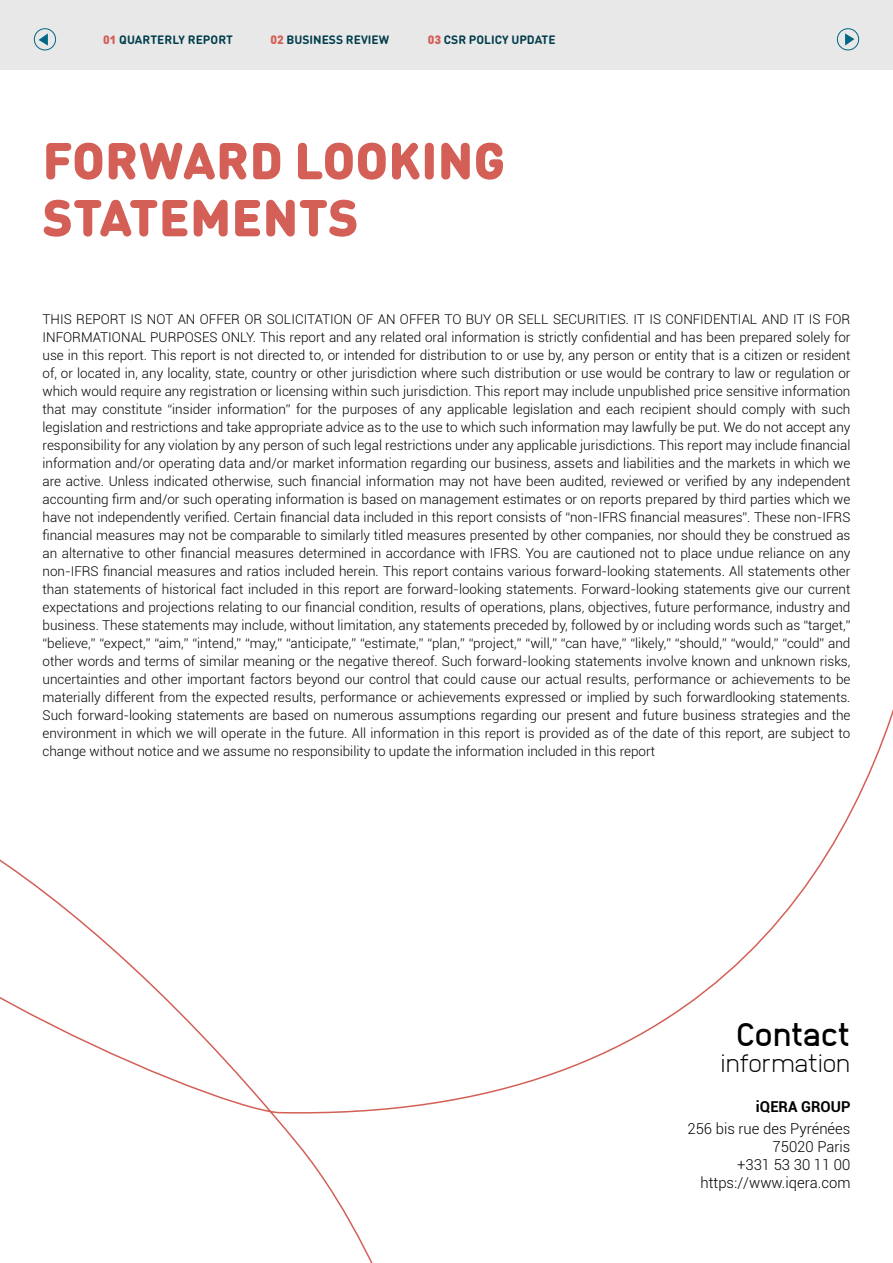
<style>
.page{position:relative;width:893px;height:1263px;background:#fff}
.page>*{position:absolute;margin:0;border:0;box-sizing:border-box;transform-origin:0 0}
.t1{font:900 51px/57px "DIN Round Pro";letter-spacing:.005em;color:#d35f56}
.t2{font:700 32.85px "Anodina";letter-spacing:-.05em;color:#000}
.t3{font:200 25.2px "Anodina";letter-spacing:-.02em;color:#000}
.t4{font:300 15px/18px "Roboto";color:#000;text-align:right}
.t5{font:700 15px "Roboto";color:#000}
.t6{font:300 13.5px/18px "Roboto";color:#000;text-align:justify}
.t7{font:700 12px "DIN Round Pro";color:#033e4c}
.s1{font-weight:900;color:#d35f56}
</style>
<div class="page">
<div style="left:0;top:0;width:893px;height:69px;background:#e8e8e8"></div>
<div style="left:34px;top:29px;width:22px;height:21px;border:1px solid #006784;border-radius:50%"></div>
<div style="left:837px;top:29px;width:22px;height:21px;border:1px solid #006784;border-radius:50%"></div>
<svg style="left:39px;top:33px;width:9px;height:13px"></svg>
<svg style="left:845px;top:33px;width:9px;height:13px"></svg>
<svg style="left:0;top:709px;width:893px;height:554px"></svg>
<p class="t7" style="left:103px;top:31px;width:131px"><span class="s1">01</span> QUARTERLY REPORT</p>
<p class="t7" style="left:270px;top:31px;width:120px"><span class="s1">02</span> BUSINESS REVIEW</p>
<p class="t7" style="left:428px;top:31px;width:129px"><span class="s1">03</span> CSR POLICY UPDATE</p>
<h1 class="t1" style="left:43px;top:129px;width:464px">FORWARD LOOKING<br>STATEMENTS</h1>
<p class="t6" style="left:43px;top:310px;width:809px">THIS REPORT IS NOT AN OFFER OR SOLICITATION OF AN OFFER TO BUY OR SELL SECURITIES. IT IS CONFIDENTIAL AND IT IS FOR INFORMATIONAL PURPOSES ONLY. This report and any related oral information is strictly confidential and has been prepared solely for use in this report. This report is not directed to, or intended for distribution to or use by, any person or entity that is a citizen or resident of, or located in, any locality, state, country or other jurisdiction where such distribution or use would be contrary to law or regulation or which would require any registration or licensing within such jurisdiction. This report may include unpublished price sensitive information that may constitute “insider information” for the purposes of any applicable legislation and each recipient should comply with such legislation and restrictions and take appropriate advice as to the use to which such information may lawfully be put. We do not accept any responsibility for any violation by any person of such legal restrictions under any applicable jurisdictions. This report may include financial information and/or operating data and/or market information regarding our business, assets and liabilities and the markets in which we are active. Unless indicated otherwise, such financial information may not have been audited, reviewed or verified by any independent accounting firm and/or such operating information is based on management estimates or on reports prepared by third parties which we have not independently verified. Certain financial data included in this report consists of “non-IFRS financial measures”. These non-IFRS financial measures may not be comparable to similarly titled measures presented by other companies, nor should they be construed as an alternative to other financial measures determined in accordance with IFRS. You are cautioned not to place undue reliance on any non-IFRS financial measures and ratios included herein. This report contains various forward-looking statements. All statements other than statements of historical fact included in this report are forward-looking statements. Forward-looking statements give our current expectations and projections relating to our financial condition, results of operations, plans, objectives, future performance, industry and business. These statements may include, without limitation, any statements preceded by, followed by or including words such as “target,” “believe,” “expect,” “aim,” “intend,” “may,” “anticipate,” “estimate,” “plan,” “project,” “will,” “can have,” “likely,” “should,” “would,” “could” and other words and terms of similar meaning or the negative thereof. Such forward-looking statements involve known and unknown risks, uncertainties and other important factors beyond our control that could cause our actual results, performance or achievements to be materially different from the expected results, performance or achievements expressed or implied by such forwardlooking statements.<br>Such forward-looking statements are based on numerous assumptions regarding our present and future business strategies and the environment in which we will operate in the future. All information in this report is provided as of the date of this report, are subject to change without notice and we assume no responsibility to update the information included in this report</p>
<h2 class="t2" style="left:736px;top:1010px;width:116px">Contact</h2>
<h3 class="t3" style="left:721px;top:1045px;width:131px">information</h3>
<p class="t5" style="left:756px;top:1096px;width:96px">iQERA GROUP</p>
<p class="t4" style="left:687px;top:1119px;width:165px">256 bis rue des Pyrénées<br>75020 Paris<br>+331 53 30 11 00 https://www.iqera.com</p>
</div>
